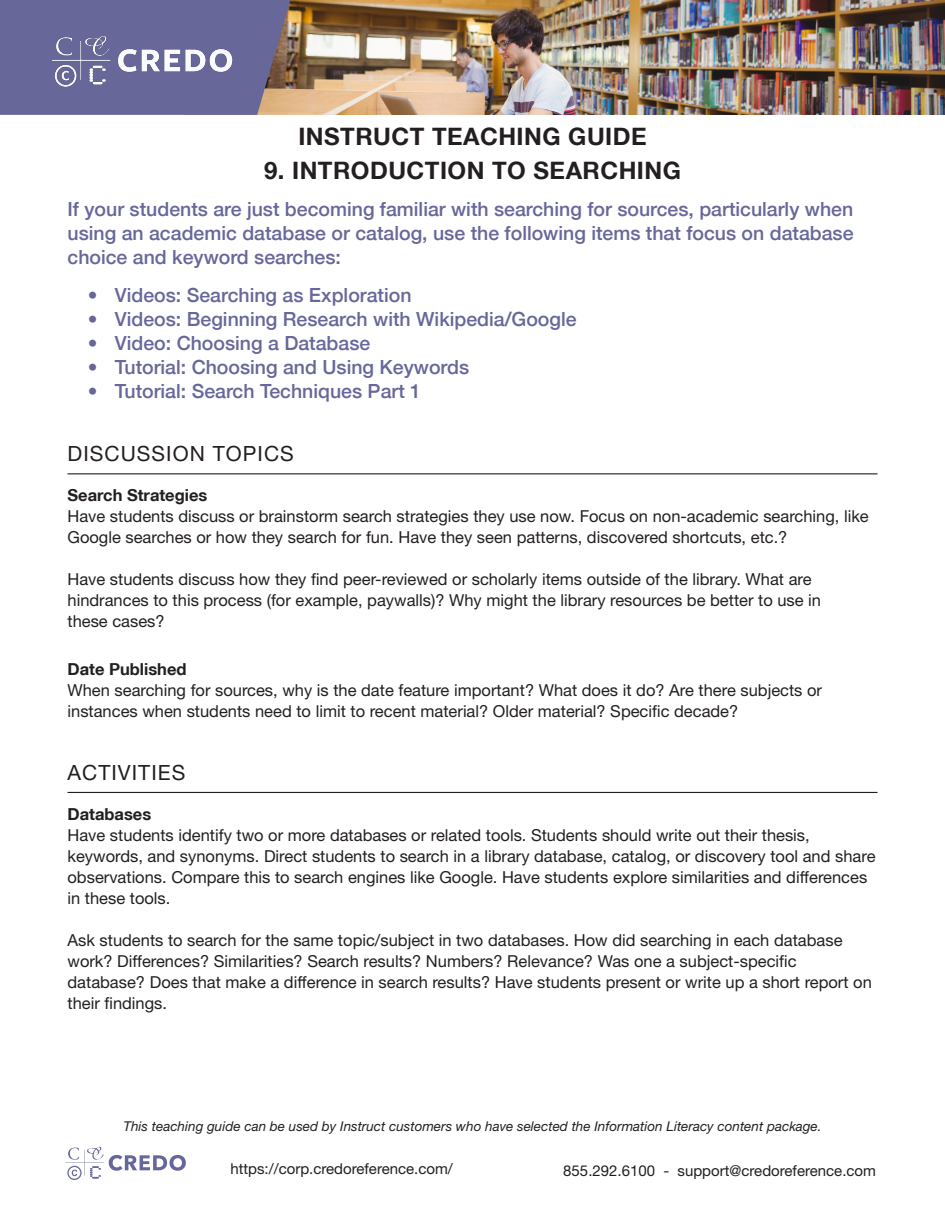
<style>
.page{position:relative;width:945px;height:1215px;background:#fff}
.page>*{position:absolute;margin:0;border:0;box-sizing:border-box;transform-origin:0 0}
.t1{font:700 24px "Helvetica Neue LT";letter-spacing:.02em;color:#231f20}
.t2{font:21px "Helvetica Neue LT Std";letter-spacing:.05em;color:#231f20}
.t3{font:500 19.5px/24px "Helvetica Neue LT";color:#67679a;text-align:justify}
.t4{font:16.5px/21px "Helvetica Neue LT Std";color:#231f20}
.t5{font:700 16.5px "Helvetica Neue LT";color:#231f20}
.t6{font:15px "Helvetica Neue LT Std";color:#231f20}
.t7{font:italic 13.5px "Helvetica Neue LT Std";color:#231f20}
</style>
<div class="page">
<svg style="left:65px;top:1147px;width:121px;height:33px"></svg>
<img style="left:290px;top:0;width:655px;height:115px">
<svg style="left:0;top:0;width:290px;height:115px;background:#6c6995"></svg>
<img style="left:45px;top:32px;width:194px;height:58px">
<hr style="left:68px;top:473px;width:810px;height:1px;background:#231f20">
<hr style="left:68px;top:792px;width:810px;height:1px;background:#231f20">
<h1 class="t1" style="left:298px;top:121px;width:350px">INSTRUCT TEACHING GUIDE</h1>
<h1 class="t1" style="left:264px;top:156px;width:418px">9. INTRODUCTION TO SEARCHING</h1>
<p class="t3" style="left:68px;top:197px;width:788px">If your students are just becoming familiar with searching for sources, particularly when using an academic database or catalog, use the following items that focus on database choice and keyword searches:</p>
<p class="t3" style="left:88px;top:283px;width:325px">• Videos: Searching as Exploration</p>
<p class="t3" style="left:88px;top:307px;width:490px">• Videos: Beginning Research with Wikipedia/Google</p>
<p class="t3" style="left:88px;top:331px;width:284px">• Video: Choosing a Database</p>
<p class="t3" style="left:88px;top:355px;width:383px">• Tutorial: Choosing and Using Keywords</p>
<p class="t3" style="left:88px;top:379px;width:335px">• Tutorial: Search Techniques Part 1</p>
<p class="t2" style="left:68px;top:441px;width:228px">DISCUSSION TOPICS</p>
<p class="t5" style="left:68px;top:485px;width:141px">Search Strategies</p>
<p class="t4" style="left:68px;top:505px;width:803px">Have students discuss or brainstorm search strategies they use now. Focus on non-academic searching, like<br>Google searches or how they search for fun. Have they seen patterns, discovered shortcuts, etc.?</p>
<p class="t4" style="left:68px;top:568px;width:755px">Have students discuss how they find peer-reviewed or scholarly items outside of the library. What are hindrances to this process (for example, paywalls)? Why might the library resources be better to use in these cases?</p>
<p class="t5" style="left:68px;top:658px;width:121px">Date Published</p>
<p class="t4" style="left:68px;top:679px;width:756px">When searching for sources, why is the date feature important? What does it do? Are there subjects or instances when students need to limit to recent material? Older material? Specific decade?</p>
<p class="t2" style="left:68px;top:760px;width:119px">ACTIVITIES</p>
<p class="t5" style="left:68px;top:803px;width:85px">Databases</p>
<p class="t4" style="left:68px;top:824px;width:810px">Have students identify two or more databases or related tools. Students should write out their thesis, keywords, and synonyms. Direct students to search in a library database, catalog, or discovery tool and share observations. Compare this to search engines like Google. Have students explore similarities and differences in these tools.</p>
<p class="t4" style="left:68px;top:929px;width:806px">Ask students to search for the same topic/subject in two databases. How did searching in each database work? Differences? Similarities? Search results? Numbers? Relevance? Was one a subject-specific database? Does that make a difference in search results? Have students present or write up a short report on their findings.</p>
<p class="t7" style="left:123px;top:1118px;width:700px">This teaching guide can be used by Instruct customers who have selected the Information Literacy content package.</p>
<p class="t6" style="left:230px;top:1160px;width:224px">https://corp.credoreference.com/</p>
<p class="t6" style="left:563px;top:1161px;width:314px">855.292.6100 - support@credoreference.com</p>
</div>
